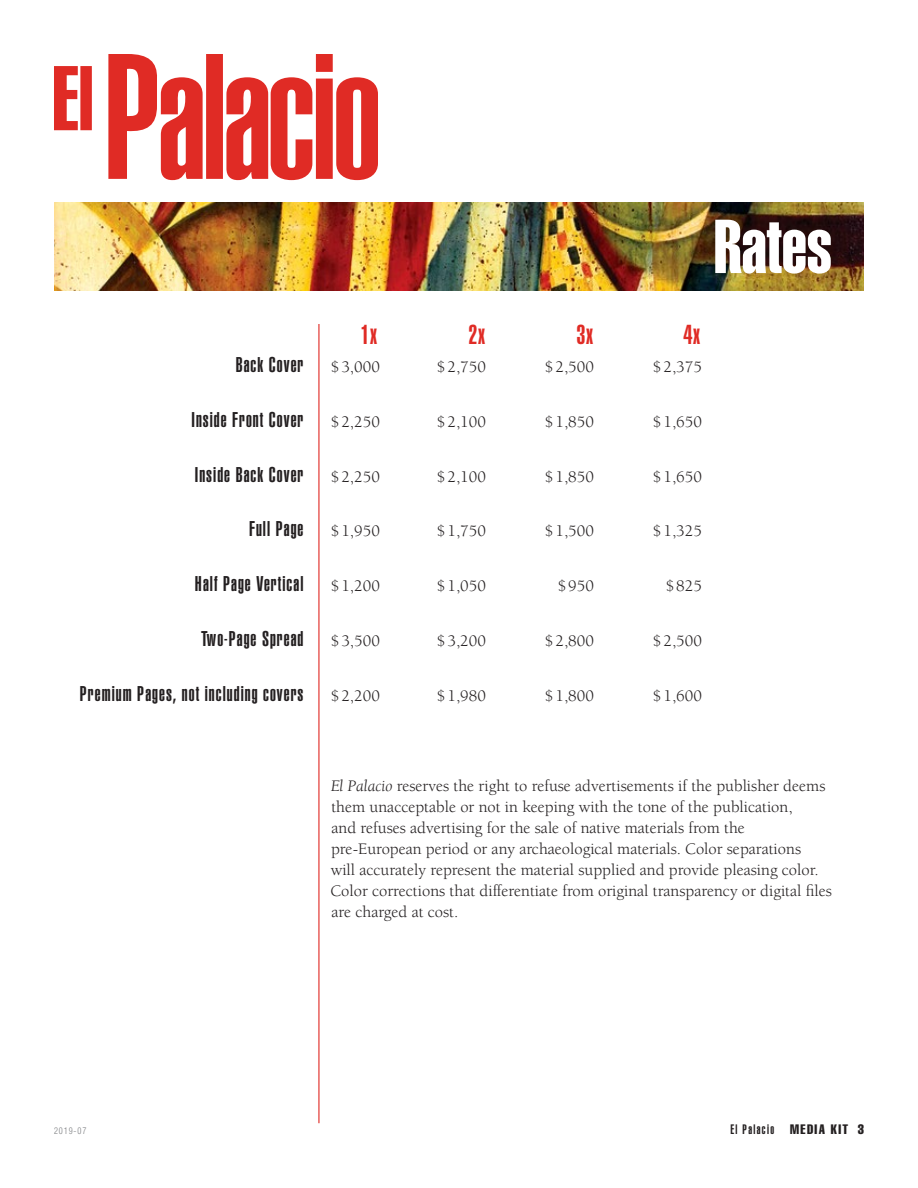
<style>
.page{position:relative;width:918px;height:1188px;background:#fff}
.page>*{position:absolute;margin:0;border:0;box-sizing:border-box;transform-origin:0 0}
.t1{font:75px "Helvetica Extra Compressed";color:#fff}
.t2{font:900 extra-condensed 27px "Helvetica";letter-spacing:.03em;color:#e02b25}
.t3{font:900 extra-condensed 21px "Helvetica";letter-spacing:.05em;color:#231f20}
.t4{font:16.5px/21px "Berkeley";color:#231f20}
.t5{font:900 extra-condensed 13.5px "Helvetica";letter-spacing:.1em;color:#231f20}
.t6{font:300 condensed 9px "Helvetica";letter-spacing:.1em;color:#808285}
.s1{font-style:italic}
.s2{font-weight:400}
</style>
<div class="page">
<hr style="left:318px;top:324px;width:2px;height:799px;background:#e02b25">
<svg style="left:54px;top:54px;width:324px;height:126px"></svg>
<img style="left:54px;top:202px;width:810px;height:88px">
<h1 class="t1" style="left:714px;top:201px;width:119px">Rates</h1>
<h2 class="t2" style="left:360px;top:319px;width:18px">1x</h2>
<h2 class="t2" style="left:468px;top:319px;width:18px">2x</h2>
<h2 class="t2" style="left:576px;top:319px;width:18px">3x</h2>
<h2 class="t2" style="left:683px;top:319px;width:18px">4x</h2>
<p class="t3" style="left:236px;top:353px;width:69px">Back Cover</p>
<p class="t4" style="left:331px;top:357px;width:51px">$3,000</p>
<p class="t4" style="left:437px;top:357px;width:51px">$2,750</p>
<p class="t4" style="left:545px;top:357px;width:51px">$2,500</p>
<p class="t4" style="left:653px;top:357px;width:51px">$2,375</p>
<p class="t3" style="left:191px;top:407px;width:113px">Inside Front Cover</p>
<p class="t4" style="left:331px;top:411px;width:51px">$2,250</p>
<p class="t4" style="left:437px;top:411px;width:51px">$2,100</p>
<p class="t4" style="left:545px;top:411px;width:51px">$1,850</p>
<p class="t4" style="left:653px;top:411px;width:51px">$1,650</p>
<p class="t3" style="left:195px;top:462px;width:110px">Inside Back Cover</p>
<p class="t4" style="left:331px;top:466px;width:51px">$2,250</p>
<p class="t4" style="left:437px;top:466px;width:51px">$2,100</p>
<p class="t4" style="left:545px;top:466px;width:51px">$1,850</p>
<p class="t4" style="left:653px;top:466px;width:51px">$1,650</p>
<p class="t3" style="left:249px;top:517px;width:56px">Full Page</p>
<p class="t4" style="left:331px;top:521px;width:51px">$1,950</p>
<p class="t4" style="left:437px;top:521px;width:51px">$1,750</p>
<p class="t4" style="left:545px;top:521px;width:51px">$1,500</p>
<p class="t4" style="left:653px;top:521px;width:51px">$1,325</p>
<p class="t3" style="left:195px;top:572px;width:110px">Half Page Vertical</p>
<p class="t4" style="left:331px;top:576px;width:51px">$1,200</p>
<p class="t4" style="left:437px;top:576px;width:51px">$1,050</p>
<p class="t4" style="left:558px;top:576px;width:38px">$950</p>
<p class="t4" style="left:666px;top:576px;width:38px">$825</p>
<p class="t3" style="left:201px;top:626px;width:104px">Two-Page Spread</p>
<p class="t4" style="left:331px;top:630px;width:51px">$3,500</p>
<p class="t4" style="left:437px;top:630px;width:51px">$3,200</p>
<p class="t4" style="left:545px;top:630px;width:51px">$2,800</p>
<p class="t4" style="left:653px;top:630px;width:51px">$2,500</p>
<p class="t3" style="left:80px;top:681px;width:225px">Premium Pages, not including covers</p>
<p class="t4" style="left:331px;top:685px;width:51px">$2,200</p>
<p class="t4" style="left:437px;top:685px;width:51px">$1,980</p>
<p class="t4" style="left:545px;top:685px;width:51px">$1,800</p>
<p class="t4" style="left:653px;top:685px;width:51px">$1,600</p>
<p class="t4" style="left:331px;top:776px;width:503px"><span class="s1">El Palacio</span> reserves the right to refuse advertisements if the publisher deems them unacceptable or not in keeping with the tone of the publication,<br>and refuses advertising for the sale of native materials from the pre‑European period or any archaeological materials. Color separations<br>will accurately represent the material supplied and provide pleasing color.<br>Color corrections that differentiate from original transparency or digital files are charged at cost.</p>
<p class="t6" style="left:54px;top:1125px;width:34px">2019-07</p>
<p class="t5" style="left:730px;top:1122px;width:135px">El Palacio <span class="s2">MEDIA KIT 3</span></p>
</div>
